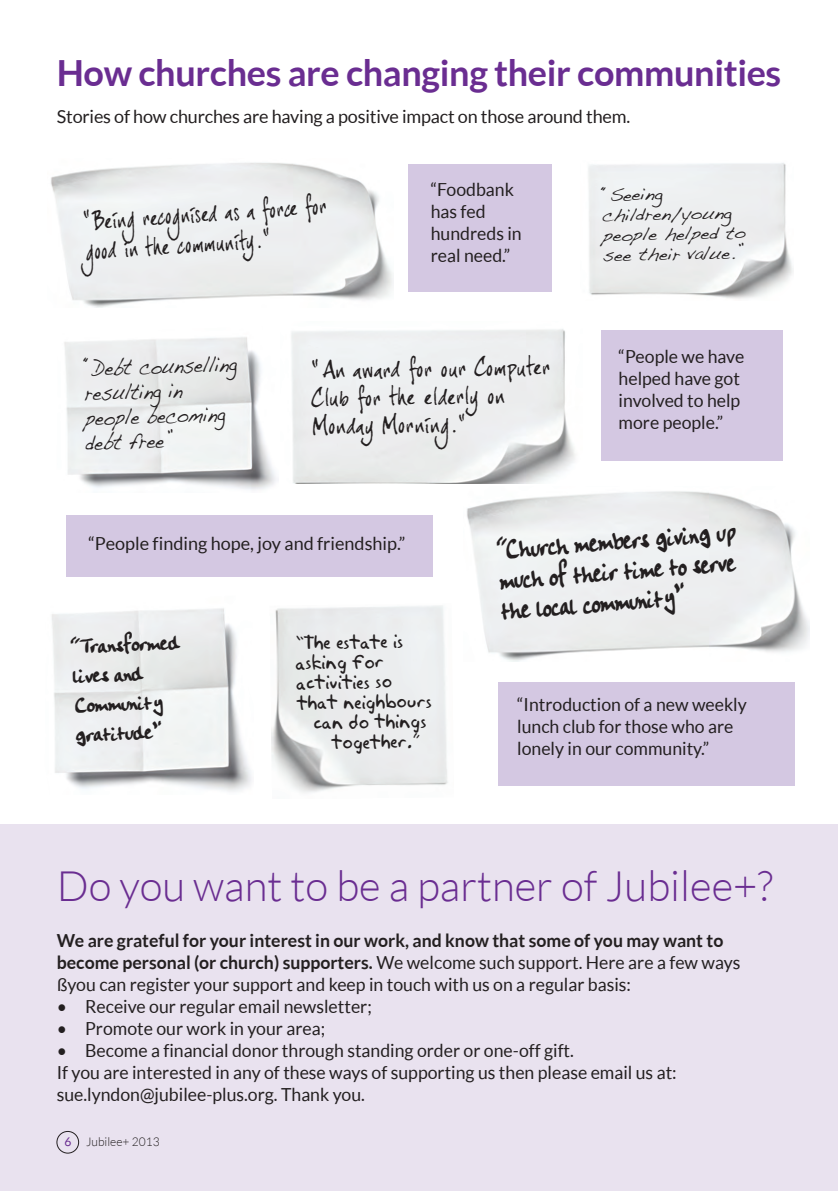
<style>
.page{position:relative;width:840px;height:1191px;background:#fff}
.page>*{position:absolute;margin:0;border:0;box-sizing:border-box;transform-origin:0 0}
.t1{font:300 42px "Lato";color:#6a2d91}
.t2{font:700 36px "Lato";letter-spacing:-.01em;color:#6a2d91}
.t3{font:32px/30.6px "Handwriting Plain";color:#231f20;scale:.85 1}
.t4{font:25px/29.4px "Handwriting Plain";color:#231f20}
.t5{font:22.4px/24.8px "Handwriting Dakota";color:#231f20;scale:.81 1}
.t6{font:22px/30px "joe Hand 3";color:#231f20}
.t7{font:21.6px/28px "joe Hand 3";color:#231f20;scale:1.11 1}
.t8{font:18px/22px "Lato";color:#231f20}
.t9{font:700 18px/22px "Lato";color:#231f20}
.t10{font:18px "Akbar Plain";color:#231f20}
.t11{font:18px/20px "Handwriting Dakota";color:#231f20}
.t12{font:300 12px "Lato";color:#231f20}
.s1{font-size:19.8px}
.s2{font-weight:400}
.s3{font-weight:400;color:#6a2d91}
</style>
<div class="page">
<div style="left:0;top:824px;width:837px;height:367px;background:#e9e2ef"></div>
<div style="left:56px;top:1131px;width:23px;height:22px;border:2px solid #231f20;border-radius:11px"></div>
<img style="left:52px;top:608px;width:200px;height:184px">
<img style="left:64px;top:337px;width:212px;height:153px">
<img style="left:588px;top:163px;width:204px;height:136px">
<img style="left:291px;top:329px;width:284px;height:154px">
<div style="left:66px;top:515px;width:366px;height:62px;background:#d4c8e2"></div>
<div style="left:408px;top:164px;width:143px;height:128px;background:#d4c8e2"></div>
<div style="left:601px;top:331px;width:181px;height:130px;background:#d4c8e2"></div>
<div style="left:497px;top:682px;width:297px;height:103px;background:#d4c8e2"></div>
<img style="left:51px;top:162px;width:342px;height:145px">
<img style="left:467px;top:491px;width:341px;height:170px">
<img style="left:271px;top:605px;width:177px;height:188px">
<h2 class="t2" style="left:57px;top:50px;width:725px">How churches are changing their communities</h2>
<p class="t8" style="left:57px;top:105px;width:574px">Stories of how churches are having a positive impact on those around them.</p>
<p class="t6" style="left:82px;top:209px;width:245px;rotate:-4deg">“Being recognised as a force for good in the community.”</p>
<p class="t8" style="left:430px;top:178px;width:92px">“Foodbank has fed hundreds in real need.”</p>
<p class="t5" style="left:82px;top:357px;width:191px;rotate:-2deg">“Debt counselling resulting in people becoming debt free”</p>
<p class="t7" style="left:310px;top:358px;width:217px;rotate:-1deg">“An award for our Computer<br>Club for the elderly on<br>Monday Morning.<span class="s1">”</span></p>
<p class="t11" style="left:601px;top:185px;width:144px;rotate:-1deg">“Seeing children/young people helped to see their value.”</p>
<p class="t8" style="left:618px;top:345px;width:127px">“People we have helped have got involved to help more people.”</p>
<p class="t8" style="left:88px;top:532px;width:318px">“People finding hope, joy and friendship.”</p>
<h3 class="t4" style="left:71px;top:632px;width:110px;rotate:-2deg">“Transformed lives and<br>Community gratitude”</h3>
<p class="t10" style="left:295px;top:635px;width:109px;rotate:-1deg">“The estate is</p>
<p class="t10" style="left:296px;top:655px;width:89px;rotate:-1deg">asking for</p>
<p class="t10" style="left:296px;top:675px;width:97px;rotate:-1deg">activities so</p>
<p class="t10" style="left:297px;top:695px;width:136px;rotate:-1deg">that neighbours</p>
<p class="t10" style="left:313px;top:715px;width:115px;rotate:-1deg">can do things</p>
<p class="t10" style="left:332px;top:734px;width:90px;rotate:-1deg">together.”</p>
<h3 class="t3" style="left:496px;top:534px;width:285px;rotate:-4deg">“Church members giving up much of their time to serve the local community”</h3>
<p class="t8" style="left:517px;top:693px;width:231px">“Introduction of a new weekly lunch club for those who are lonely in our community.”</p>
<h1 class="t1" style="left:57px;top:859px;width:717px">Do you want to be a partner of Jubilee+?</h1>
<p class="t9" style="left:57px;top:928px;width:684px">We are grateful for your interest in our work, and know that some of you may want to become personal (or church) supporters. <span class="s2">We welcome such support. Here are a few ways ß you can register your support and keep in touch with us on a regular basis:</span></p>
<p class="t8" style="left:57px;top:994px;width:316px">• Receive our regular email newsletter;</p>
<p class="t8" style="left:57px;top:1016px;width:270px">• Promote our work in your area;</p>
<p class="t8" style="left:57px;top:1038px;width:621px">• Become a financial donor through standing order or one-off gift.<br>If you are interested in any of these ways of supporting us then please email us at: sue.lyndon@jubilee-plus.org. Thank you.</p>
<p class="t12" style="left:65px;top:1134px;width:96px"><span class="s3">6</span> Jubilee+ 2013</p>
</div>
